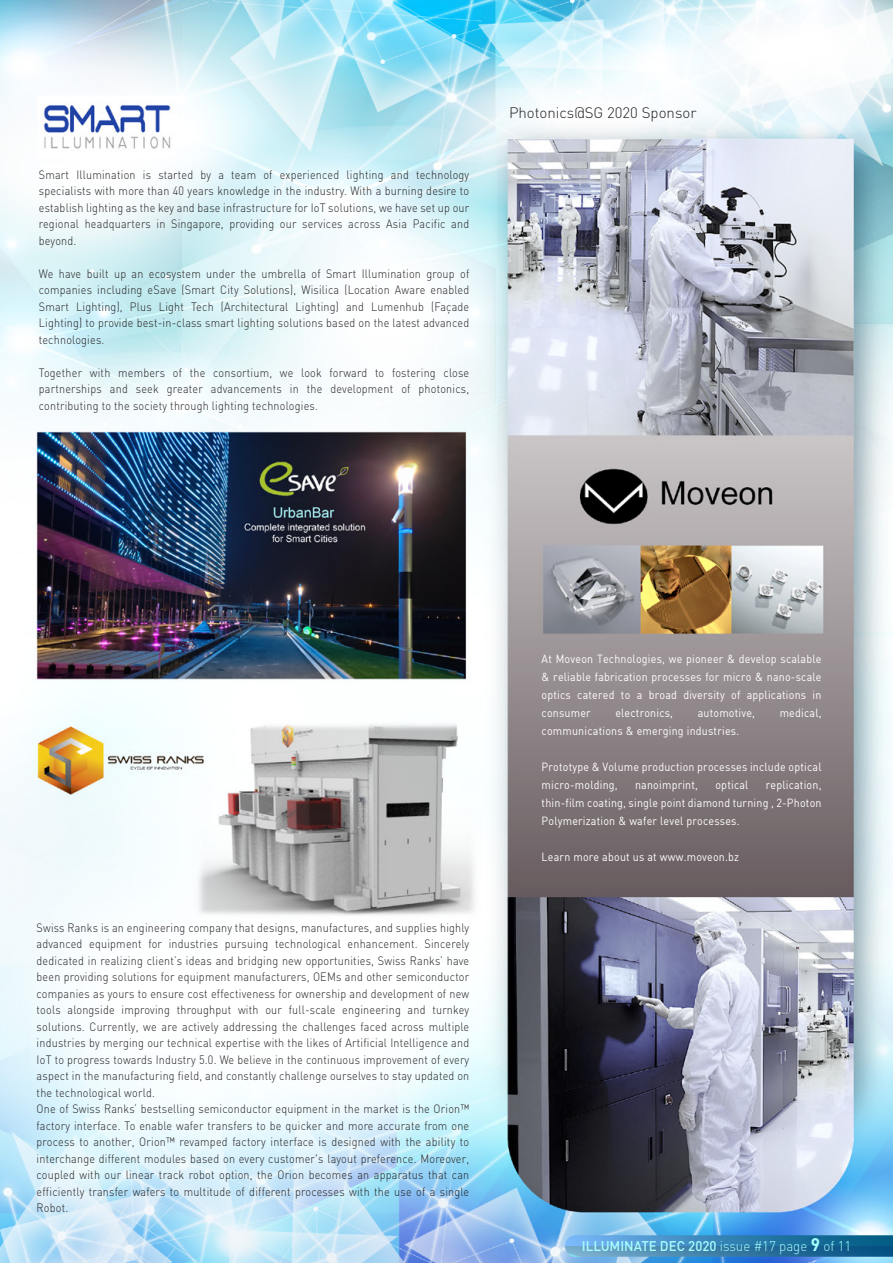
<style>
.page{position:relative;width:893px;height:1263px;background:#fff}
.page>*{position:absolute;margin:0;border:0;box-sizing:border-box;transform-origin:0 0}
.t1{font:300 15px "DIN";color:#231f20}
.t2{font:500 13.95px "DIN";color:#a8ffff;scale:.95 1}
.t3{font:300 12px/16.5px "DIN";letter-spacing:.02em;color:#231f20;text-align:justify;scale:.9 1}
.t4{font:11.7px/18px "DIN";letter-spacing:.02em;color:#fff;text-align:justify;scale:.92 1}
.s1{font-weight:300}
.s2{font-weight:700;font-size:18px}
</style>
<div class="page">
<img style="left:0;top:0;width:893px;height:1263px">
<svg style="left:565px;top:1235px;width:328px;height:22px"></svg>
<p class="t3" style="left:39px;top:166px;width:480px">Smart Illumination is started by a team of experienced lighting and technology specialists with more than 40 years knowledge in the industry. With a burning desire to establish lighting as the key and base infrastructure for IoT solutions, we have set up our regional headquarters in Singapore, providing our services across Asia Pacific and beyond.</p>
<p class="t3" style="left:39px;top:265px;width:480px">We have built up an ecosystem under the umbrella of Smart Illumination group of companies including eSave (Smart City Solutions), Wisilica (Location Aware enabled Smart Lighting), Plus Light Tech (Architectural Lighting) and Lumenhub (Façade Lighting) to provide best-in-class smart lighting solutions based on the latest advanced technologies.</p>
<p class="t3" style="left:39px;top:364px;width:480px">Together with members of the consortium, we look forward to fostering close partnerships and seek greater advancements in the development of photonics, contributing to the society through lighting technologies.</p>
<p class="t1" style="left:509px;top:103px;width:189px">Photonics@SG 2020 Sponsor</p>
<p class="t3" style="left:37px;top:919px;width:482px;text-align:left">Swiss Ranks is an engineering company that designs, manufactures, and supplies highly advanced equipment for industries pursuing technological enhancement. Sincerely dedicated in realizing client’s ideas and bridging new opportunities, Swiss Ranks’ have been providing solutions for equipment manufacturers, OEMs and other semiconductor companies as yours to ensure cost effectiveness for ownership and development of new tools alongside improving throughput with our full-scale engineering and turnkey solutions. Currently, we are actively addressing the challenges faced across multiple industries by merging our technical expertise with the likes of Artificial Intelligence and IoT to progress towards Industry 5.0. We believe in the continuous improvement of every aspect in the manufacturing field, and constantly challenge ourselves to stay updated on the technological world.<br>One of Swiss Ranks’ bestselling semiconductor equipment in the market is the Orion™ factory interface. To enable wafer transfers to be quicker and more accurate from one process to another, Orion™ revamped factory interface is designed with the ability to interchange different modules based on every customer's layout preference. Moreover, coupled with our linear track robot option, the Orion becomes an apparatus that can efficiently transfer wafers to multitude of different processes with the use of a single Robot.</p>
<p class="t4" style="left:542px;top:649px;width:306px">At Moveon Technologies, we pioneer &amp; develop scalable &amp; reliable fabrication processes for micro &amp; nano-scale optics catered to a broad diversity of applications in consumer</p>
<p class="t4" style="left:615px;top:703px;width:64px">electronics,</p>
<p class="t4" style="left:698px;top:703px;width:64px">automotive,</p>
<p class="t4" style="left:780px;top:703px;width:47px">medical,</p>
<p class="t4" style="left:542px;top:721px;width:216px">communications &amp; emerging industries.</p>
<p class="t4" style="left:542px;top:757px;width:306px">Prototype &amp; Volume production processes include optical micro-molding,</p>
<p class="t4" style="left:542px;top:775px;width:306px;text-indent:224px">replication, thin-film coating, single point diamond turning , 2-Photon Polymerization &amp; wafer level processes.</p>
<p class="t4" style="left:542px;top:847px;width:216px">Learn more about us at www.moveon.bz</p>
<p class="t4" style="left:635px;top:775px;width:70px">nanoimprint,</p>
<p class="t4" style="left:715px;top:775px;width:37px">optical</p>
<p class="t2" style="left:582px;top:1237px;width:285px">ILLUMINATE DEC 2020 <span class="s1">issue #17 page</span> <span class="s2">9</span> <span class="s1">of 11</span></p>
</div>
